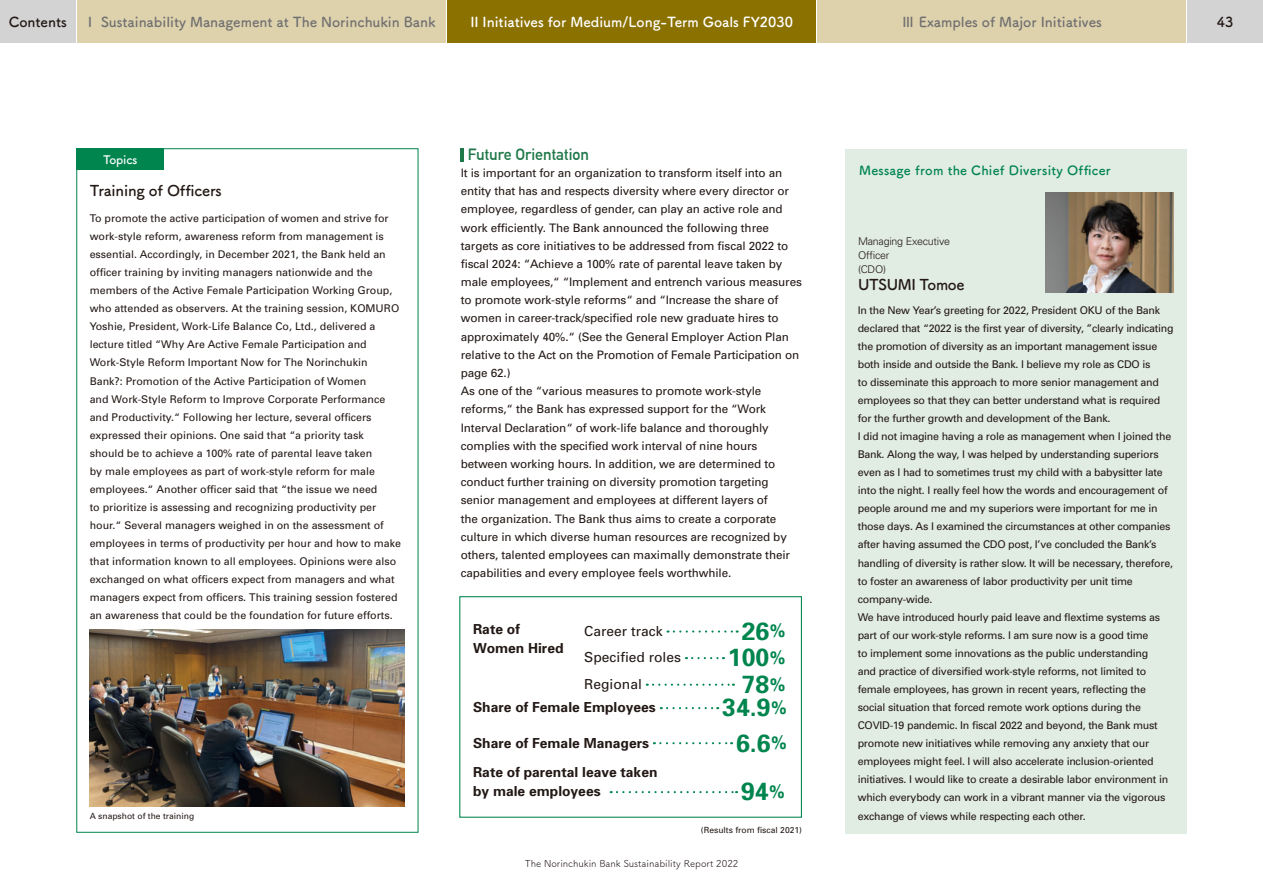
<style>
.page{position:relative;width:1263px;height:893px;background:#fff}
.page>*{position:absolute;margin:0;border:0;box-sizing:border-box;transform-origin:0 0}
.t1{font:700 24.9px "Univers";color:#00854e}
.t2{font:700 15.9px "DIN Alternate";color:#1f7849}
.t3{font:14.85px "Tsuku A Rd Gothic Std B";letter-spacing:-.01em;color:#221815}
.t4{font:700 13.8px/19.4px "Univers";color:#221815}
.t5{font:13.8px "Tsuku A Rd Gothic Std B";color:#727171}
.t6{font:13.8px "Tsuku A Rd Gothic Std B";color:#fff}
.t7{font:13.8px "Univers";color:#221815}
.t8{font:13.8px "Tsuku A Rd Gothic Std B";color:#221815}
.t9{font:12.75px "Tsuku A Rd Gothic Std B";letter-spacing:.02em;color:#00854e}
.t10{font:11.7px/18.1px "Univers";letter-spacing:-.01em;color:#221815}
.t11{font:11.7px "Tsuku A Rd Gothic Std B";letter-spacing:-.01em;color:#fff}
.t12{font:10.65px/18px "Univers";letter-spacing:-.015em;color:#221815}
.t13{font:300 10.65px/13.8px "Univers";letter-spacing:-.02em;color:#221815}
.t14{font:9.6px "Tsuku A Rd Gothic Std R";color:#221815}
.t15{font:8.55px "Univers";color:#221815}
.s1{color:#221815}
.s2{font-size:18px}
</style>
<div class="page">
<div style="left:77px;top:0;width:369px;height:43px;background:#ded2ad"></div>
<div style="left:817px;top:0;width:368px;height:43px;background:#ded2ad"></div>
<div style="left:1187px;top:0;width:76px;height:43px;background:#d3d3d4"></div>
<div style="left:0;top:0;width:76px;height:43px;background:#d3d3d4"></div>
<div style="left:77px;top:149px;width:87px;height:21px;background:#00854e"></div>
<div style="left:845px;top:149px;width:341px;height:685px;background:#e1ece3"></div>
<img style="left:1045px;top:193px;width:129px;height:99px">
<img style="left:90px;top:629px;width:315px;height:178px">
<svg style="left:661px;top:707px;width:57px;height:2px"></svg>
<svg style="left:654px;top:742px;width:78px;height:2px"></svg>
<svg style="left:611px;top:791px;width:126px;height:2px"></svg>
<div style="left:459px;top:596px;width:343px;height:222px;border:1px solid #00854e"></div>
<svg style="left:461px;top:148px;width:3px;height:13px"></svg>
<svg style="left:674px;top:630px;width:64px;height:3px"></svg>
<svg style="left:686px;top:657px;width:38px;height:2px"></svg>
<svg style="left:647px;top:684px;width:87px;height:2px"></svg>
<div style="left:448px;top:0;width:368px;height:43px;background:#8b7100"></div>
<p class="t6" style="left:470px;top:11px;width:324px">II Initiatives for Medium/Long-Term Goals FY2030</p>
<p class="t5" style="left:9px;top:11px;width:428px"><span class="s1">Contents</span> Ⅰ Sustainability Management at The Norinchukin Bank</p>
<p class="t5" style="left:901px;top:11px;width:202px">Ⅲ Examples of Major Initiatives</p>
<p class="t8" style="left:1217px;top:11px;width:18px">43</p>
<p class="t11" style="left:103px;top:150px;width:36px">Topics</p>
<h3 class="t3" style="left:90px;top:179px;width:134px">Training of Officers</h3>
<p class="t12" style="left:90px;top:209px;width:313px">To promote the active participation of women and strive for work-style reform, awareness reform from management is essential. Accordingly, in December 2021, the Bank held an officer training by inviting managers nationwide and the members of the Active Female Participation Working Group, who attended as observers. At the training session, KOMURO Yoshie, President, Work-Life Balance Co, Ltd., delivered a lecture titled “Why Are Active Female Participation and Work-Style Reform Important Now for The Norinchukin Bank?: Promotion of the Active Participation of Women<br>and Work-Style Reform to Improve Corporate Performance and Productivity.“ Following her lecture, several officers expressed their opinions. One said that “a priority task<br>should be to achieve a 100% rate of parental leave taken<br>by male employees as part of work-style reform for male employees.“ Another officer said that “the issue we need<br>to prioritize is assessing and recognizing productivity per hour.“ Several managers weighed in on the assessment of employees in terms of productivity per hour and how to make that information known to all employees. Opinions were also exchanged on what officers expect from managers and what managers expect from officers. This training session fostered an awareness that could be the foundation for future efforts.</p>
<p class="t15" style="left:90px;top:810px;width:106px">A snapshot of the training</p>
<h2 class="t2" style="left:468px;top:142px;width:123px">Future Orientation</h2>
<p class="t10" style="left:461px;top:163px;width:343px">It is important for an organization to transform itself into an entity that has and respects diversity where every director or employee, regardless of gender, can play an active role and work efficiently. The Bank announced the following three targets as core initiatives to be addressed from fiscal 2022 to fiscal 2024: “Achieve a 100% rate of parental leave taken by male employees,“ “Implement and entrench various measures to promote work-style reforms“ and “Increase the share of women in career-track/specified role new graduate hires to approximately 40%.“ (See the General Employer Action Plan relative to the Act on the Promotion of Female Participation on page 62.)<br>As one of the “various measures to promote work-style reforms,“ the Bank has expressed support for the “Work Interval Declaration“ of work-life balance and thoroughly complies with the specified work interval of nine hours between working hours. In addition, we are determined to conduct further training on diversity promotion targeting senior management and employees at different layers of<br>the organization. The Bank thus aims to create a corporate culture in which diverse human resources are recognized by others, talented employees can maximally demonstrate their capabilities and every employee feels worthwhile.</p>
<p class="t4" style="left:473px;top:619px;width:92px">Rate of<br>Women Hired</p>
<p class="t7" style="left:584px;top:622px;width:80px">Career track</p>
<h1 class="t1" style="left:742px;top:615px;width:45px">26<span class="s2">%</span></h1>
<p class="t7" style="left:584px;top:649px;width:98px">Specified roles</p>
<h1 class="t1" style="left:728px;top:642px;width:59px">100<span class="s2">%</span></h1>
<p class="t7" style="left:584px;top:675px;width:59px">Regional</p>
<h1 class="t1" style="left:742px;top:668px;width:45px">78<span class="s2">%</span></h1>
<p class="t4" style="left:473px;top:697px;width:184px">Share of Female Employees</p>
<h1 class="t1" style="left:722px;top:692px;width:66px">34.9<span class="s2">%</span></h1>
<p class="t4" style="left:473px;top:732px;width:177px">Share of Female Managers</p>
<h1 class="t1" style="left:736px;top:727px;width:52px">6.6<span class="s2">%</span></h1>
<p class="t4" style="left:473px;top:762px;width:186px">Rate of parental leave taken by male employees</p>
<h1 class="t1" style="left:741px;top:776px;width:45px">94<span class="s2">%</span></h1>
<p class="t15" style="left:701px;top:824px;width:103px">(Results from fiscal 2021)</p>
<p class="t14" style="left:525px;top:856px;width:215px">The Norinchukin Bank Sustainability Report 2022</p>
<p class="t9" style="left:859px;top:161px;width:253px">Message from the Chief Diversity Officer</p>
<p class="t13" style="left:858px;top:234px;width:94px">Managing Executive<br>Officer<br>(CDO)</p>
<h3 class="t3" style="left:858px;top:273px;width:108px">UTSUMI Tomoe</h3>
<p class="t12" style="left:858px;top:301px;width:317px">In the New Year’s greeting for 2022, President OKU of the Bank declared that “2022 is the first year of diversity, ”clearly indicating the promotion of diversity as an important management issue both inside and outside the Bank. I believe my role as CDO is<br>to disseminate this approach to more senior management and employees so that they can better understand what is required for the further growth and development of the Bank.<br>I did not imagine having a role as management when I joined the Bank. Along the way, I was helped by understanding superiors even as I had to sometimes trust my child with a babysitter late into the night. I really feel how the words and encouragement of people around me and my superiors were important for me in those days. As I examined the circumstances at other companies after having assumed the CDO post, I’ve concluded the Bank’s handling of diversity is rather slow. It will be necessary, therefore, to foster an awareness of labor productivity per unit time company-wide.<br>We have introduced hourly paid leave and flextime systems as part of our work-style reforms. I am sure now is a good time<br>to implement some innovations as the public understanding<br>and practice of diversified work-style reforms, not limited to female employees, has grown in recent years, reflecting the social situation that forced remote work options during the COVID-19 pandemic. In fiscal 2022 and beyond, the Bank must promote new initiatives while removing any anxiety that our employees might feel. I will also accelerate inclusion-oriented initiatives. I would like to create a desirable labor environment in which everybody can work in a vibrant manner via the vigorous exchange of views while respecting each other.</p>
</div>
